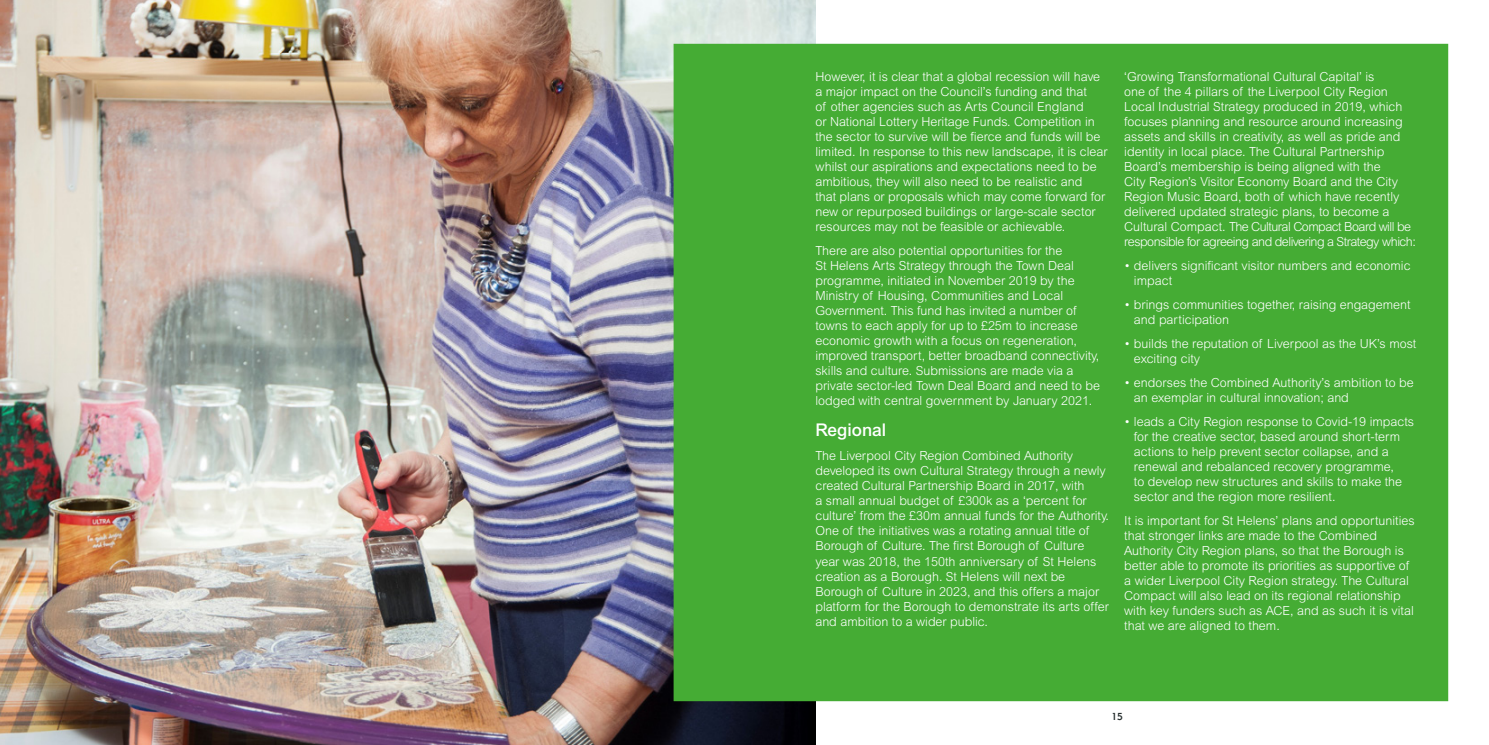
<style>
.page{position:relative;width:1489px;height:745px;background:#fff}
.page>*{position:absolute;margin:0;border:0;box-sizing:border-box;transform-origin:0 0}
.t1{font:500 17.5px "Arial";color:#fff}
.t2{font:300 12.5px/15px "Arial";color:#fff}
.t3{font:10px "Geometric 415 BT Medium A";color:#262e2e}
</style>
<div class="page">
<img style="left:0;top:0;width:815px;height:744px">
<div style="left:673px;top:44px;width:774px;height:656px;background:#45ac34"></div>
<p class="t2" style="left:815px;top:69px;width:293px">However, it is clear that a global recession will have a major impact on the Council’s funding and that<br>of other agencies such as Arts Council England<br>or National Lottery Heritage Funds. Competition in the sector to survive will be fierce and funds will be limited. In response to this new landscape, it is clear whilst our aspirations and expectations need to be ambitious, they will also need to be realistic and<br>that plans or proposals which may come forward for new or repurposed buildings or large-scale sector resources may not be feasible or achievable.</p>
<p class="t2" style="left:815px;top:243px;width:286px">There are also potential opportunities for the<br>St Helens Arts Strategy through the Town Deal programme, initiated in November 2019 by the Ministry of Housing, Communities and Local Government. This fund has invited a number of towns to each apply for up to £25m to increase economic growth with a focus on regeneration, improved transport, better broadband connectivity, skills and culture. Submissions are made via a private sector-led Town Deal Board and need to be lodged with central government by January 2021.</p>
<h1 class="t1" style="left:815px;top:420px;width:72px">Regional</h1>
<p class="t2" style="left:815px;top:448px;width:295px">The Liverpool City Region Combined Authority developed its own Cultural Strategy through a newly created Cultural Partnership Board in 2017, with<br>a small annual budget of £300k as a ‘percent for culture’ from the £30m annual funds for the Authority.<br>One of the initiatives was a rotating annual title of Borough of Culture. The first Borough of Culture year was 2018, the 150th anniversary of St Helens creation as a Borough. St Helens will next be Borough of Culture in 2023, and this offers a major platform for the Borough to demonstrate its arts offer and ambition to a wider public.</p>
<p class="t2" style="left:1124px;top:69px;width:293px">‘Growing Transformational Cultural Capital’ is<br>one of the 4 pillars of the Liverpool City Region Local Industrial Strategy produced in 2019, which focuses planning and resource around increasing assets and skills in creativity, as well as pride and identity in local place. The Cultural Partnership Board’s membership is being aligned with the<br>City Region’s Visitor Economy Board and the City Region Music Board, both of which have recently delivered updated strategic plans, to become a Cultural Compact. The Cultural Compact Board will be responsible for agreeing and delivering a Strategy which:</p>
<p class="t2" style="left:1133px;top:258px;width:278px;text-indent:-10px">• delivers significant visitor numbers and economic impact</p>
<p class="t2" style="left:1133px;top:297px;width:278px;text-indent:-10px">• brings communities together, raising engagement and participation</p>
<p class="t2" style="left:1133px;top:335px;width:284px;text-indent:-10px">• builds the reputation of Liverpool as the UK’s most exciting city</p>
<p class="t2" style="left:1133px;top:374px;width:281px;text-indent:-10px">• endorses the Combined Authority’s ambition to be an exemplar in cultural innovation; and</p>
<p class="t2" style="left:1133px;top:413px;width:282px;text-indent:-10px">• leads a City Region response to Covid-19 impacts for the creative sector, based around short-term actions to help prevent sector collapse, and a renewal and rebalanced recovery programme,<br>to develop new structures and skills to make the sector and the region more resilient.</p>
<p class="t2" style="left:1124px;top:512px;width:292px">It is important for St Helens’ plans and opportunities that stronger links are made to the Combined Authority City Region plans, so that the Borough is better able to promote its priorities as supportive of a wider Liverpool City Region strategy. The Cultural Compact will also lead on its regional relationship with key funders such as ACE, and as such it is vital that we are aligned to them.</p>
<p class="t3" style="left:1111px;top:709px;width:13px">15</p>
</div>
